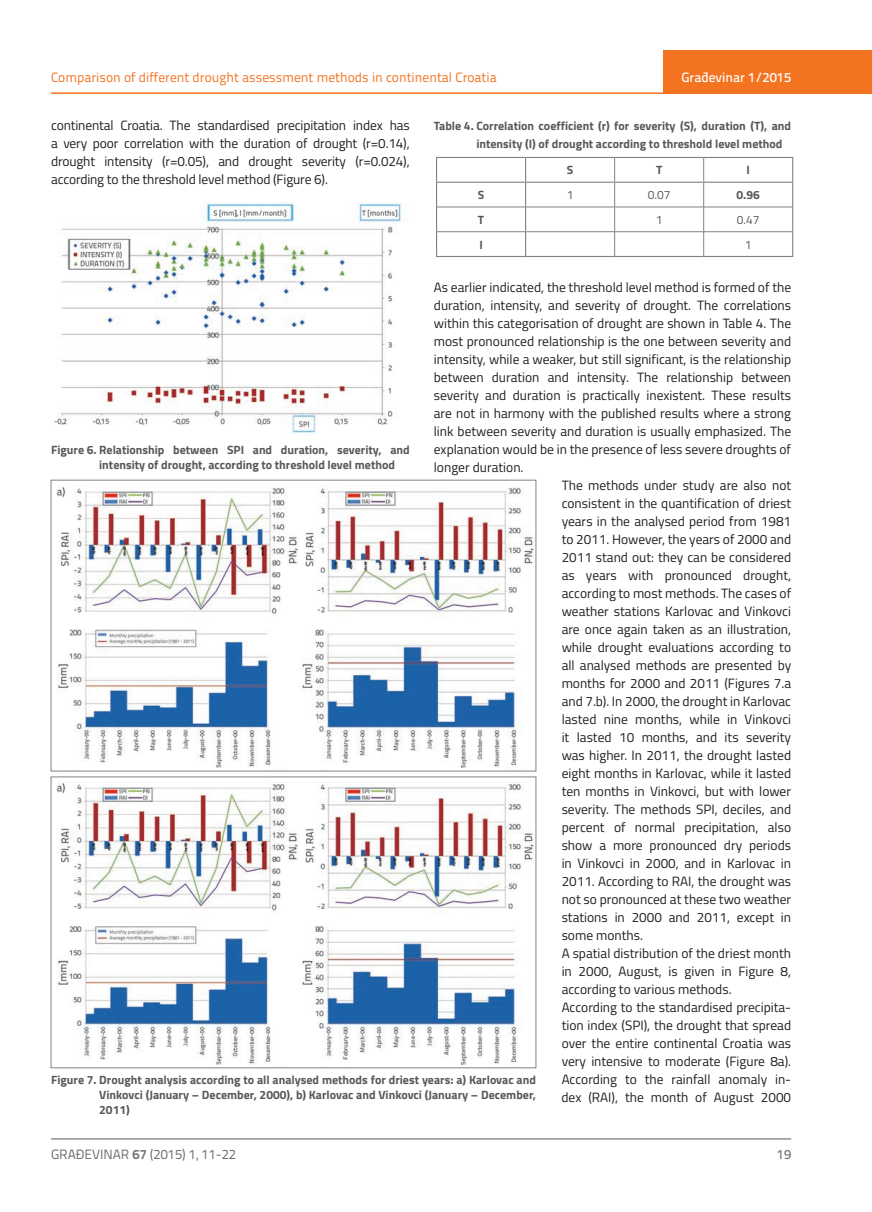
<style>
.page{position:relative;width:872px;height:1212px;background:#fff}
.page>*{position:absolute;margin:0;border:0;box-sizing:border-box;transform-origin:0 0}
.t1{font:13.5px/18px "Titillium";color:#231f20;text-align:justify}
.t2{font:13.5px "Titillium Text 22 L";color:#f47321}
.t3{font:13.5px "Titillium Text 22 L";color:#6c6d70}
.t4{font:500 13.5px "Titillium Text 22 L";color:#fff}
.t5{font:500 13.5px "Titillium Text 22 L";color:#787a7d}
.Potpis_pod_sliku{font:700 12px/15px "Titillium";color:#57585a}
.t6{font:12px "Titillium";color:#57585a}
.s1{font-weight:700}
</style>
<div class="page">
<hr style="left:51px;top:92px;width:821px;height:2px;background:#f47321">
<div style="left:663px;top:50px;width:209px;height:44px;background:#f47321"></div>
<hr style="left:51px;top:1139px;width:740px;height:1px;background:#57585a">
<hr style="left:437px;top:207px;width:88px;height:1px;background:#808285">
<hr style="left:526px;top:207px;width:88px;height:1px;background:#808285">
<hr style="left:614px;top:207px;width:89px;height:1px;background:#808285">
<hr style="left:703px;top:207px;width:89px;height:1px;background:#808285">
<hr style="left:437px;top:231px;width:88px;height:1px;background:#808285">
<hr style="left:526px;top:231px;width:88px;height:1px;background:#808285">
<hr style="left:614px;top:231px;width:89px;height:1px;background:#808285">
<svg style="left:614px;top:158px;width:1px;height:98px"></svg>
<hr style="left:703px;top:231px;width:89px;height:1px;background:#808285">
<svg style="left:703px;top:158px;width:1px;height:98px"></svg>
<hr style="left:525px;top:256px;width:89px;height:1px;background:#808285">
<hr style="left:614px;top:256px;width:89px;height:1px;background:#808285">
<hr style="left:703px;top:256px;width:90px;height:1px;background:#808285">
<hr style="left:525px;top:157px;width:89px;height:1px;background:#808285">
<hr style="left:614px;top:157px;width:89px;height:1px;background:#808285">
<hr style="left:703px;top:157px;width:90px;height:1px;background:#808285">
<svg style="left:792px;top:158px;width:1px;height:98px"></svg>
<hr style="left:436px;top:182px;width:89px;height:1px;background:#808285">
<hr style="left:525px;top:182px;width:89px;height:1px;background:#808285">
<hr style="left:614px;top:182px;width:89px;height:1px;background:#808285">
<hr style="left:703px;top:182px;width:90px;height:1px;background:#808285">
<hr style="left:436px;top:157px;width:89px;height:1px;background:#808285">
<svg style="left:436px;top:158px;width:1px;height:98px"></svg>
<svg style="left:525px;top:158px;width:1px;height:98px"></svg>
<hr style="left:436px;top:256px;width:89px;height:1px;background:#808285">
<img style="left:54px;top:202px;width:348px;height:232px">
<img style="left:56px;top:486px;width:478px;height:282px">
<div style="left:51px;top:480px;width:485px;height:291px;border:1px solid #808285"></div>
<img style="left:56px;top:782px;width:478px;height:283px">
<div style="left:51px;top:777px;width:485px;height:291px;border:1px solid #808285"></div>
<p class="t2" style="left:51px;top:68px;width:447px">Comparison of different drought assessment methods in continental Croatia</p>
<p class="t1" style="left:51px;top:115px;width:360px">continental Croatia. The standardised precipitation index has a very poor correlation with the duration of drought (r=0.14), drought intensity (r=0.05), and drought severity (r=0.024), according to the threshold level method (Figure 6).</p>
<p class="t4" style="left:681px;top:67px;width:111px">Građevinar 1/2015</p>
<p class="Potpis_pod_sliku" style="left:476px;top:116px;width:316px;line-height:18px;text-indent:-43px">Table 4. Correlation coefficient (r) for severity (S), duration (T), and intensity (I) of drought according to threshold level method</p>
<p class="Potpis_pod_sliku" style="left:567px;top:162px;width:8px">S</p>
<p class="Potpis_pod_sliku" style="left:656px;top:162px;width:8px">T</p>
<p class="Potpis_pod_sliku" style="left:746px;top:162px;width:5px">I</p>
<p class="Potpis_pod_sliku" style="left:478px;top:187px;width:8px">S</p>
<p class="t6" style="left:567px;top:186px;width:8px">1</p>
<p class="t6" style="left:648px;top:186px;width:24px">0.07</p>
<p class="Potpis_pod_sliku" style="left:736px;top:187px;width:25px">0.96</p>
<p class="Potpis_pod_sliku" style="left:478px;top:212px;width:8px">T</p>
<p class="t6" style="left:656px;top:211px;width:8px">1</p>
<p class="t6" style="left:737px;top:211px;width:24px">0.47</p>
<p class="Potpis_pod_sliku" style="left:479px;top:236px;width:5px">I</p>
<p class="t6" style="left:745px;top:236px;width:8px">1</p>
<p class="t1" style="left:434px;top:277px;width:359px">As earlier indicated, the threshold level method is formed of the duration, intensity, and severity of drought. The correlations within this categorisation of drought are shown in Table 4. The most pronounced relationship is the one between severity and intensity, while a weaker, but still significant, is the relationship between duration and intensity. The relationship between severity and duration is practically inexistent. These results are not in harmony with the published results where a strong link between severity and duration is usually emphasized. The explanation would be in the presence of less severe droughts of longer duration.</p>
<p class="t1" style="left:561px;top:475px;width:231px">The methods under study are also not consistent in the quantification of driest years in the analysed period from 1981 to 2011. However, the years of 2000 and 2011 stand out: they can be considered as years with pronounced drought, according to most methods. The cases of weather stations Karlovac and Vinkovci are once again taken as an illustration, while drought evaluations according to all analysed methods are presented by months for 2000 and 2011 (Figures 7.a and 7.b). In 2000, the drought in Karlovac lasted nine months, while in Vinkovci it lasted 10 months, and its severity was higher. In 2011, the drought lasted eight months in Karlovac, while it lasted ten months in Vinkovci, but with lower severity. The methods SPI, deciles, and percent of normal precipitation, also show a more pronounced dry periods in Vinkovci in 2000, and in Karlovac in 2011. According to RAI, the drought was not so pronounced at these two weather stations in 2000 and 2011, except in some months.</p>
<p class="t1" style="left:561px;top:944px;width:231px">A spatial distribution of the driest month in 2000, August, is given in Figure 8, according to various methods.</p>
<p class="t1" style="left:561px;top:998px;width:231px">According to the standardised precipita&shy;tion index (SPI), the drought that spread over the entire continental Croatia was very intensive to moderate (Figure 8a).<br>According to the rainfall anomaly in&shy;dex (RAI), the month of August 2000</p>
<p class="Potpis_pod_sliku" style="left:99px;top:441px;width:312px;text-indent:-48px">Figure 6. Relationship between SPI and duration, severity, and intensity of drought, according to threshold level method</p>
<p class="Potpis_pod_sliku" style="left:99px;top:1072px;width:438px;text-align:justify;text-indent:-48px">Figure 7. Drought analysis according to all analysed methods for driest years: a) Karlovac and Vinkovci (January – December, 2000), b) Karlovac and Vinkovci (January – December, 2011)</p>
<p class="t3" style="left:51px;top:1144px;width:186px">GRAĐEVINAR <span class="s1">67</span> (2015) 1, 11-22</p>
<p class="t5" style="left:777px;top:1144px;width:16px">19</p>
</div>
